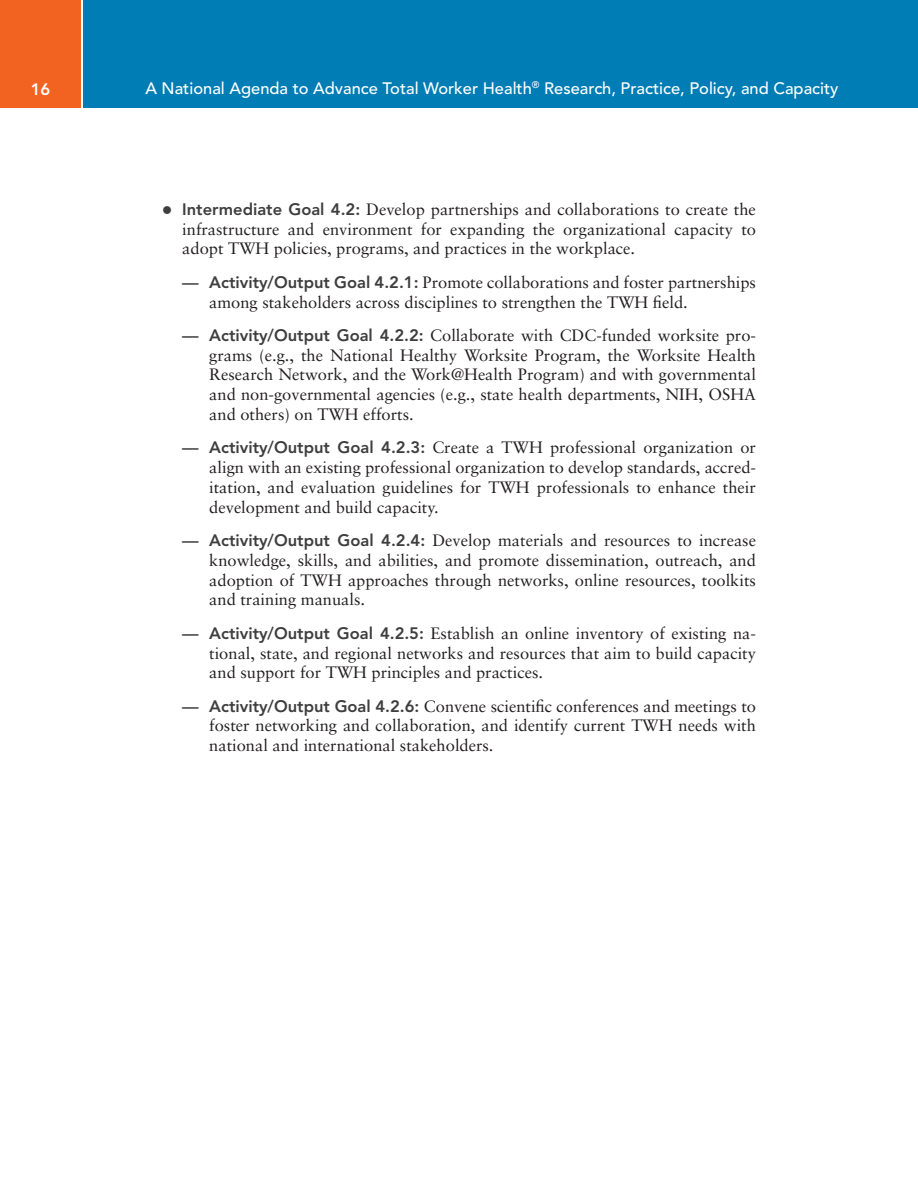
<style>
.page{position:relative;width:918px;height:1188px;background:#fff}
.page>*{position:absolute;margin:0;border:0;box-sizing:border-box;transform-origin:0 0}
.t1{font:16.5px/19.8px "Sabon";color:#231f20;text-align:justify}
.t2{font:500 16.5px "Avenir";color:#fff}
.t3{font:800 16.5px "Avenir";color:#fff}
.s1{font-family:"Avenir";font-weight:800;color:#3e3e3f}
.s2{color:#000}
</style>
<div class="page">
<div style="left:84px;top:0;width:834px;height:108px;background:#007db5"></div>
<div style="left:0;top:0;width:81px;height:108px;background:#f26221"></div>
<p class="t3" style="left:31px;top:79px;width:21px">16</p>
<p class="t2" style="left:145px;top:79px;width:695px">A National Agenda to Advance Total Worker Health<sup>®</sup> Research, Practice, Policy, and Capacity</p>
<p class="t1" style="left:182px;top:199px;width:575px"><span class="s1">Intermediate Goal 4.2:</span> Develop partnerships and collaborations to create the infrastructure and environment for expanding the organizational capacity to adopt TWH policies, programs, and practices in the workplace.</p>
<p class="t1" style="left:209px;top:272px;width:548px;text-indent:-27px"><span class="s2">—</span> <span class="s1">Activity/Output Goal 4.2.1:</span> Promote collaborations and foster partnerships among stakeholders across disciplines to strengthen the TWH field.</p>
<p class="t1" style="left:209px;top:325px;width:548px;text-indent:-27px"><span class="s2">—</span> <span class="s1">Activity/Output Goal 4.2.2:</span> Collaborate with CDC-funded worksite pro&shy;grams (e.g., the National Healthy Worksite Program, the Worksite Health Research Network, and the Work@Health Program) and with governmental and non-governmental agencies (e.g., state health departments, NIH, OSHA and others) on TWH efforts.</p>
<p class="t1" style="left:209px;top:438px;width:548px;text-indent:-27px"><span class="s2">—</span> <span class="s1">Activity/Output Goal 4.2.3:</span> Create a TWH professional organization or align with an existing professional organization to develop standards, accred&shy;itation, and evaluation guidelines for TWH professionals to enhance their development and build capacity.</p>
<p class="t1" style="left:209px;top:530px;width:548px;text-indent:-27px"><span class="s2">—</span> <span class="s1">Activity/Output Goal 4.2.4:</span> Develop materials and resources to increase knowledge, skills, and abilities, and promote dissemination, outreach, and adoption of TWH approaches through networks, online resources, toolkits and training manuals.</p>
<p class="t1" style="left:209px;top:623px;width:548px;text-indent:-27px"><span class="s2">—</span> <span class="s1">Activity/Output Goal 4.2.5:</span> Establish an online inventory of existing na&shy;tional, state, and regional networks and resources that aim to build capacity and support for TWH principles and practices.</p>
<p class="t1" style="left:209px;top:696px;width:548px;text-indent:-27px"><span class="s2">—</span> <span class="s1">Activity/Output Goal 4.2.6:</span> Convene scientific conferences and meetings to foster networking and collaboration, and identify current TWH needs with national and international stakeholders.</p>
</div>
